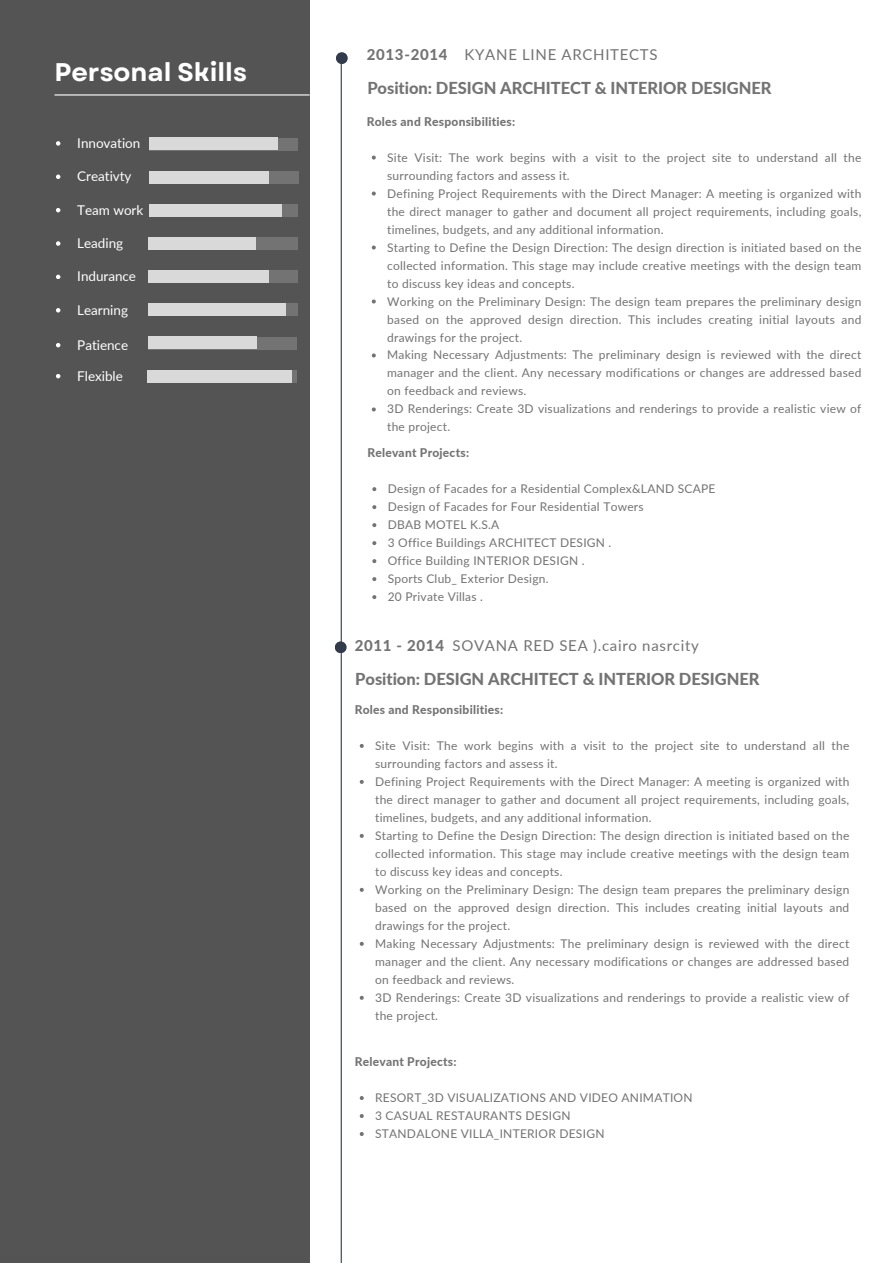
<style>
.page{position:relative;width:893px;height:1264px;background:#fff}
.page>*{position:absolute;margin:0;border:0;box-sizing:border-box;transform-origin:0 0}
.t1{font:700 25.5px "Garet";color:#fff}
.t2{font:800 16.5px "Lato";letter-spacing:-.005em;color:#737373}
.t3{font:15px "Lato";letter-spacing:.045em;color:#737373}
.t4{font:800 15px "Lato";letter-spacing:.045em;color:#737373}
.t5{font:13.5px "Lato";letter-spacing:-.005em;color:#fff}
.t6{font:12px/18px "Lato";letter-spacing:.02em;color:#737373;text-align:justify}
.t7{font:800 12px "Lato";letter-spacing:.02em;color:#737373}
</style>
<div class="page">
<div style="left:0;top:0;width:310px;height:1262px;background:#545454"></div>
<hr style="left:54px;top:94px;width:255px;height:1px;background:#fff">
<hr style="left:340px;top:54px;width:2px;height:1208px;background:#323b4c">
<svg style="left:372px;top:155px;width:4px;height:4px"></svg>
<svg style="left:372px;top:191px;width:4px;height:4px"></svg>
<svg style="left:372px;top:245px;width:4px;height:4px"></svg>
<svg style="left:372px;top:299px;width:4px;height:4px"></svg>
<svg style="left:372px;top:353px;width:4px;height:4px"></svg>
<svg style="left:372px;top:407px;width:4px;height:4px"></svg>
<svg style="left:372px;top:487px;width:4px;height:4px"></svg>
<svg style="left:372px;top:505px;width:4px;height:4px"></svg>
<svg style="left:372px;top:523px;width:4px;height:4px"></svg>
<svg style="left:372px;top:541px;width:4px;height:4px"></svg>
<svg style="left:372px;top:559px;width:4px;height:4px"></svg>
<svg style="left:372px;top:577px;width:4px;height:4px"></svg>
<svg style="left:372px;top:595px;width:4px;height:4px"></svg>
<svg style="left:360px;top:744px;width:4px;height:4px"></svg>
<svg style="left:360px;top:780px;width:4px;height:4px"></svg>
<svg style="left:360px;top:833px;width:4px;height:4px"></svg>
<svg style="left:360px;top:887px;width:4px;height:4px"></svg>
<svg style="left:360px;top:941px;width:4px;height:4px"></svg>
<svg style="left:360px;top:995px;width:4px;height:4px"></svg>
<div style="left:335px;top:641px;width:11px;height:12px;background:#323b4c;border-radius:50%"></div>
<div style="left:336px;top:52px;width:12px;height:12px;background:#323b4c;border-radius:50%"></div>
<svg style="left:360px;top:1096px;width:4px;height:3px"></svg>
<svg style="left:360px;top:1114px;width:4px;height:3px"></svg>
<svg style="left:360px;top:1132px;width:4px;height:3px"></svg>
<svg style="left:56px;top:141px;width:4px;height:5px"></svg>
<svg style="left:56px;top:174px;width:4px;height:5px"></svg>
<svg style="left:56px;top:208px;width:4px;height:4px"></svg>
<svg style="left:56px;top:241px;width:4px;height:5px"></svg>
<svg style="left:56px;top:275px;width:4px;height:4px"></svg>
<svg style="left:56px;top:308px;width:4px;height:4px"></svg>
<svg style="left:56px;top:343px;width:4px;height:4px"></svg>
<svg style="left:56px;top:374px;width:4px;height:4px"></svg>
<div style="left:150px;top:138px;width:148px;height:12px;background:#737373"></div>
<div style="left:149px;top:138px;width:128px;height:12px;background:#d9d9d9"></div>
<div style="left:150px;top:171px;width:148px;height:13px;background:#737373"></div>
<div style="left:149px;top:171px;width:120px;height:12px;background:#d9d9d9"></div>
<div style="left:150px;top:204px;width:148px;height:13px;background:#737373"></div>
<div style="left:149px;top:204px;width:133px;height:12px;background:#d9d9d9"></div>
<div style="left:149px;top:238px;width:149px;height:12px;background:#737373"></div>
<div style="left:149px;top:237px;width:107px;height:12px;background:#d9d9d9"></div>
<div style="left:149px;top:271px;width:148px;height:12px;background:#737373"></div>
<div style="left:148px;top:271px;width:121px;height:12px;background:#d9d9d9"></div>
<div style="left:149px;top:304px;width:148px;height:12px;background:#737373"></div>
<div style="left:148px;top:304px;width:137px;height:12px;background:#d9d9d9"></div>
<div style="left:148px;top:337px;width:149px;height:12px;background:#737373"></div>
<div style="left:148px;top:337px;width:108px;height:12px;background:#d9d9d9"></div>
<svg style="left:291px;top:370px;width:6px;height:12px"></svg>
<div style="left:147px;top:370px;width:144px;height:12px;background:#d9d9d9"></div>
<p class="t1" style="left:54px;top:54px;width:194px">Personal Skills</p>
<p class="t5" style="left:77px;top:135px;width:65px">Innovation</p>
<p class="t5" style="left:77px;top:168px;width:56px">Creativty</p>
<p class="t5" style="left:77px;top:201px;width:68px">Team work</p>
<p class="t5" style="left:77px;top:235px;width:47px">Leading</p>
<p class="t5" style="left:77px;top:268px;width:60px">Indurance</p>
<p class="t5" style="left:77px;top:301px;width:52px">Learning</p>
<p class="t5" style="left:77px;top:336px;width:52px">Patience</p>
<p class="t5" style="left:77px;top:367px;width:47px">Flexible</p>
<p class="t4" style="left:367px;top:46px;width:82px">2013-2014</p>
<p class="t3" style="left:464px;top:46px;width:194px">KYANE LINE ARCHITECTS</p>
<p class="t2" style="left:367px;top:77px;width:405px">Position: DESIGN ARCHITECT &amp; INTERIOR DESIGNER</p>
<p class="t7" style="left:367px;top:114px;width:150px">Roles and Responsibilities:</p>
<p class="t6" style="left:387px;top:148px;width:475px">Site Visit: The work begins with a visit to the project site to understand all the surrounding factors and assess it.</p>
<p class="t6" style="left:387px;top:184px;width:475px">Defining Project Requirements with the Direct Manager: A meeting is organized with the direct manager to gather and document all project requirements, including goals, timelines, budgets, and any additional information.</p>
<p class="t6" style="left:387px;top:238px;width:475px">Starting to Define the Design Direction: The design direction is initiated based on the collected information. This stage may include creative meetings with the design team to discuss key ideas and concepts.</p>
<p class="t6" style="left:387px;top:292px;width:475px">Working on the Preliminary Design: The design team prepares the preliminary design based on the approved design direction. This includes creating initial layouts and drawings for the project.</p>
<p class="t6" style="left:387px;top:346px;width:475px">Making Necessary Adjustments: The preliminary design is reviewed with the direct manager and the client. Any necessary modifications or changes are addressed based on feedback and reviews.</p>
<p class="t6" style="left:387px;top:400px;width:475px">3D Renderings: Create 3D visualizations and renderings to provide a realistic view of the project.</p>
<p class="t7" style="left:367px;top:445px;width:103px">Relevant Projects:</p>
<p class="t6" style="left:388px;top:479px;width:329px">Design of Facades for a Residential Complex&amp;LAND SCAPE</p>
<p class="t6" style="left:388px;top:497px;width:257px">Design of Facades for Four Residential Towers</p>
<p class="t6" style="left:388px;top:515px;width:113px">DBAB MOTEL K.S.A</p>
<p class="t6" style="left:388px;top:533px;width:225px">3 Office Buildings ARCHITECT DESIGN .</p>
<p class="t6" style="left:388px;top:551px;width:198px">Office Building INTERIOR DESIGN .</p>
<p class="t6" style="left:388px;top:569px;width:162px">Sports Club_ Exterior Design.</p>
<p class="t6" style="left:388px;top:587px;width:97px">20 Private Villas .</p>
<p class="t4" style="left:355px;top:636px;width:91px">2011 - 2014</p>
<p class="t3" style="left:452px;top:636px;width:248px">SOVANA RED SEA ).cairo nasrcity</p>
<p class="t2" style="left:355px;top:668px;width:405px">Position: DESIGN ARCHITECT &amp; INTERIOR DESIGNER</p>
<p class="t7" style="left:355px;top:702px;width:150px">Roles and Responsibilities:</p>
<p class="t6" style="left:375px;top:736px;width:475px">Site Visit: The work begins with a visit to the project site to understand all the surrounding factors and assess it.</p>
<p class="t6" style="left:375px;top:772px;width:475px">Defining Project Requirements with the Direct Manager: A meeting is organized with the direct manager to gather and document all project requirements, including goals, timelines, budgets, and any additional information.</p>
<p class="t6" style="left:375px;top:826px;width:475px">Starting to Define the Design Direction: The design direction is initiated based on the collected information. This stage may include creative meetings with the design team to discuss key ideas and concepts.</p>
<p class="t6" style="left:375px;top:880px;width:475px">Working on the Preliminary Design: The design team prepares the preliminary design based on the approved design direction. This includes creating initial layouts and drawings for the project.</p>
<p class="t6" style="left:375px;top:934px;width:475px">Making Necessary Adjustments: The preliminary design is reviewed with the direct manager and the client. Any necessary modifications or changes are addressed based on feedback and reviews.</p>
<p class="t6" style="left:375px;top:988px;width:475px">3D Renderings: Create 3D visualizations and renderings to provide a realistic view of the project.</p>
<p class="t7" style="left:355px;top:1054px;width:103px">Relevant Projects:</p>
<p class="t6" style="left:375px;top:1088px;width:319px">RESORT_3D VISUALIZATIONS AND VIDEO ANIMATION</p>
<p class="t6" style="left:375px;top:1106px;width:197px">3 CASUAL RESTAURANTS DESIGN</p>
<p class="t6" style="left:375px;top:1124px;width:231px">STANDALONE VILLA_INTERIOR DESIGN</p>
</div>
